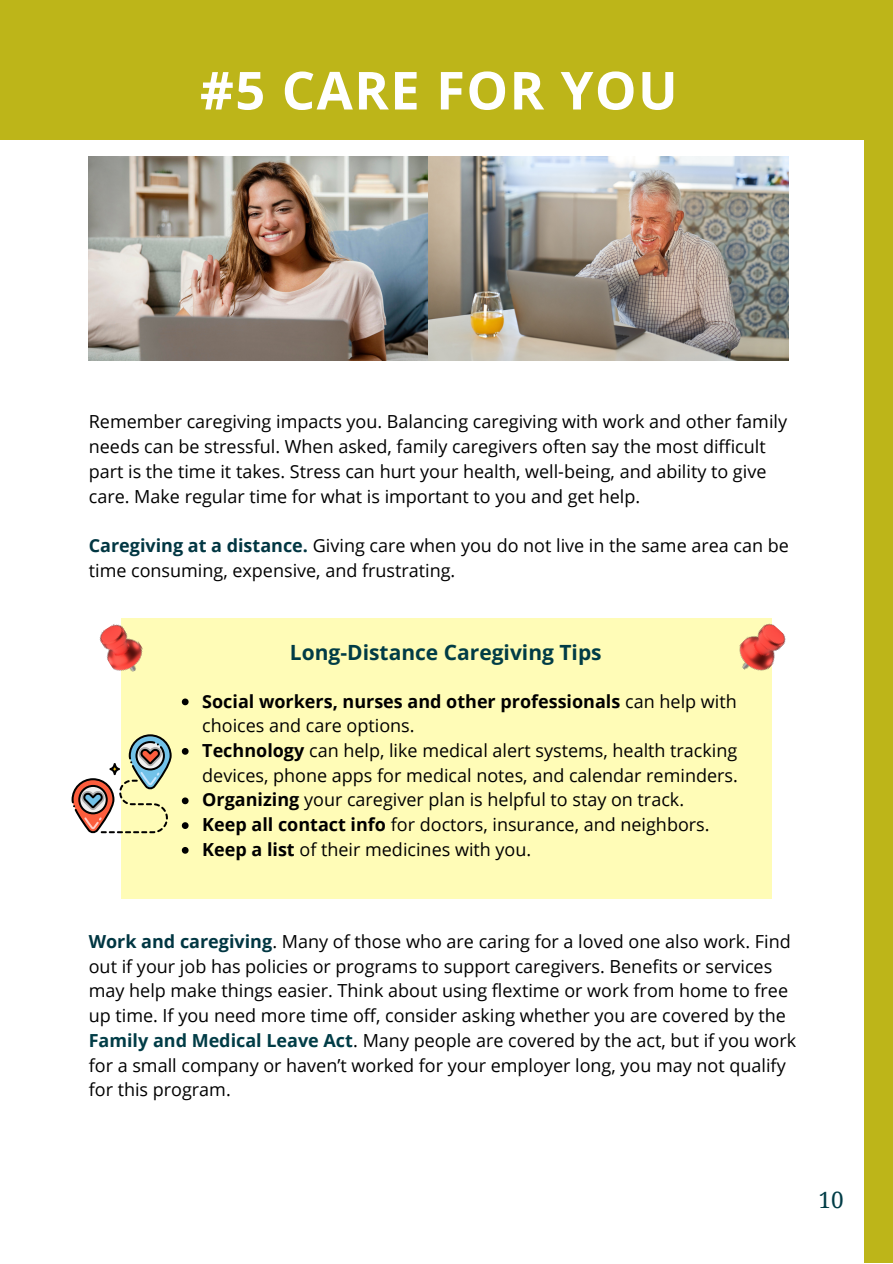
<style>
.page{position:relative;width:893px;height:1264px;background:#fff}
.page>*{position:absolute;margin:0;border:0;box-sizing:border-box;transform-origin:0 0}
.t1{font:700 52.5px "Open Sans";letter-spacing:.03em;color:#fff}
.t2{font:22.5px "Noto Serif";color:#003c46}
.t3{font:700 21px "Open Sans";color:#003c46}
.t4{font:18px/24.8px "Open Sans";color:#000}
.s1{font-weight:700;color:#003642}
.s2{font-weight:700}
.s3{font-weight:700;color:#003c46}
</style>
<div class="page">
<div style="left:864px;top:139px;width:28px;height:1123px;background:#bdb519"></div>
<div style="left:0;top:0;width:892px;height:139px;background:#bdb519"></div>
<img style="left:89px;top:157px;width:339px;height:203px">
<img style="left:428px;top:157px;width:360px;height:203px">
<div style="left:121px;top:618px;width:650px;height:280px;background:#fffcb7"></div>
<svg style="left:72px;top:734px;width:100px;height:100px"></svg>
<img style="left:739px;top:618px;width:47px;height:63px">
<img style="left:99px;top:624px;width:44px;height:48px">
<svg style="left:182px;top:698px;width:6px;height:7px"></svg>
<svg style="left:182px;top:748px;width:6px;height:6px"></svg>
<svg style="left:182px;top:797px;width:6px;height:7px"></svg>
<svg style="left:182px;top:822px;width:6px;height:7px"></svg>
<svg style="left:182px;top:847px;width:6px;height:6px"></svg>
<h1 class="t1" style="left:200px;top:53px;width:479px">#5 CARE FOR YOU</h1>
<p class="t4" style="left:89px;top:409px;width:699px">Remember caregiving impacts you. Balancing caregiving with work and other family needs can be stressful. When asked, family caregivers often say the most difficult part is the time it takes. Stress can hurt your health, well-being, and ability to give care. Make regular time for what is important to you and get help.</p>
<p class="t4" style="left:89px;top:532px;width:701px"><span class="s1">Caregiving at a distance.</span> Giving care when you do not live in the same area can be time consuming, expensive, and frustrating.</p>
<p class="t3" style="left:290px;top:637px;width:313px">Long-Distance Caregiving Tips</p>
<p class="t4" style="left:202px;top:688px;width:537px"><span class="s2">Social workers, nurses and other professionals</span> can help with choices and care options.<br><span class="s2">Technology</span> can help, like medical alert systems, health tracking devices, phone apps for medical notes, and calendar reminders.<br><span class="s2">Organizing</span> your caregiver plan is helpful to stay on track.<br><span class="s2">Keep all contact info</span> for doctors, insurance, and neighbors.<br><span class="s2">Keep a list</span> of their medicines with you.</p>
<p class="t4" style="left:89px;top:928px;width:708px"><span class="s1">Work and caregiving</span>. Many of those who are caring for a loved one also work. Find out if your job has policies or programs to support caregivers. Benefits or services may help make things easier. Think about using flextime or work from home to free up time. If you need more time off, consider asking whether you are covered by the <span class="s3">Family and Medical Leave Act</span>. Many people are covered by the act, but if you work for a small company or haven’t worked for your employer long, you may not qualify for this program.</p>
<p class="t2" style="left:818px;top:1183px;width:27px">10</p>
</div>
